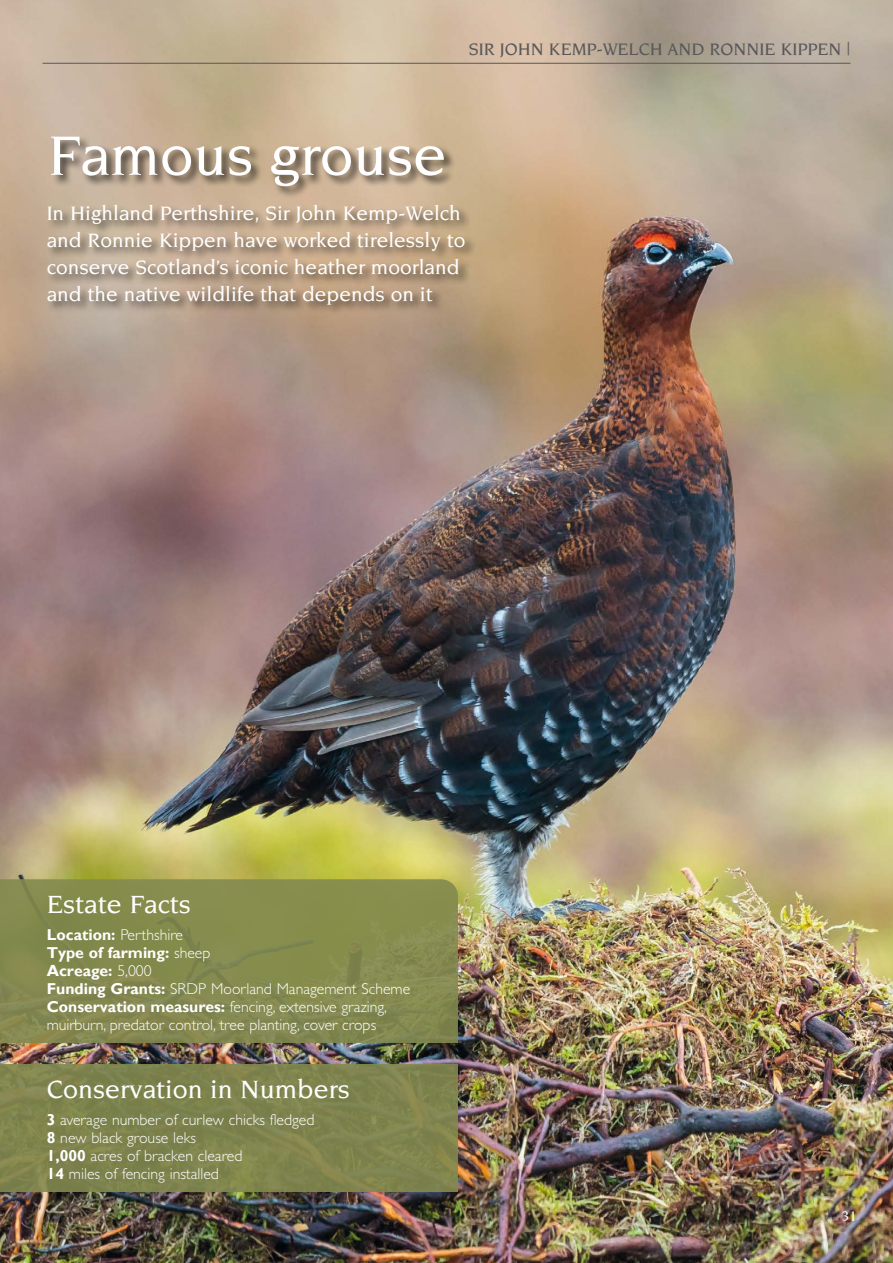
<style>
.page{position:relative;width:893px;height:1263px;background:#fff}
.page>*{position:absolute;margin:0;border:0;box-sizing:border-box;transform-origin:0 0}
.t1{font:500 60px "Novarese LT";color:#fff}
.t2{font:500 27px "Novarese LT";color:#fff}
.t3{font:500 21px/27px "Novarese LT";color:#fff}
.t4{font:500 18px "Novarese LT";color:#58585a}
.t5{font:300 15.75px/18px "Gill Sans";color:#fff}
.t6{font:500 15px "Novarese LT";color:#fff}
.s1{font-weight:700}
</style>
<div class="page">
<img style="left:0;top:0;width:893px;height:1263px">
<svg style="left:0;top:879px;width:458px;height:164px;background:#848a4e"></svg>
<div style="left:0;top:1064px;width:458px;height:128px;background:#7e834d"></div>
<div style="left:46px;top:135px;width:431px;height:182px;background:#000;opacity:.7"></div>
<hr style="left:43px;top:63px;width:807px;height:1px;background:#58585a">
<p class="t4" style="left:469px;top:40px;width:383px">SIR JOHN KEMP-WELCH AND RONNIE KIPPEN |</p>
<h1 class="t1" style="left:47px;top:122px;width:401px">Famous grouse</h1>
<h3 class="t3" style="left:47px;top:199px;width:420px">In Highland Perthshire, Sir John Kemp-Welch and Ronnie Kippen have worked tirelessly to conserve Scotland’s iconic heather moorland and the native wildlife that depends on it</h3>
<h2 class="t2" style="left:47px;top:889px;width:145px">Estate Facts</h2>
<p class="t5" style="left:47px;top:926px;width:365px"><span class="s1">Location:</span> Perthshire<br><span class="s1">Type of farming:</span> sheep<br><span class="s1">Acreage:</span> 5,000<br><span class="s1">Funding Grants:</span> SRDP Moorland Management Scheme <span class="s1">Conservation measures:</span> fencing, extensive grazing, muirburn, predator control, tree planting, cover crops</p>
<h2 class="t2" style="left:47px;top:1074px;width:304px">Conservation in Numbers</h2>
<p class="t5" style="left:47px;top:1111px;width:269px"><span class="s1">3</span> average number of curlew chicks fledged<br><span class="s1">8</span> new black grouse leks<br><span class="s1">1,000</span> acres of bracken cleared<br><span class="s1">14</span> miles of fencing installed</p>
<p class="t6" style="left:842px;top:1207px;width:16px">31</p>
</div>
